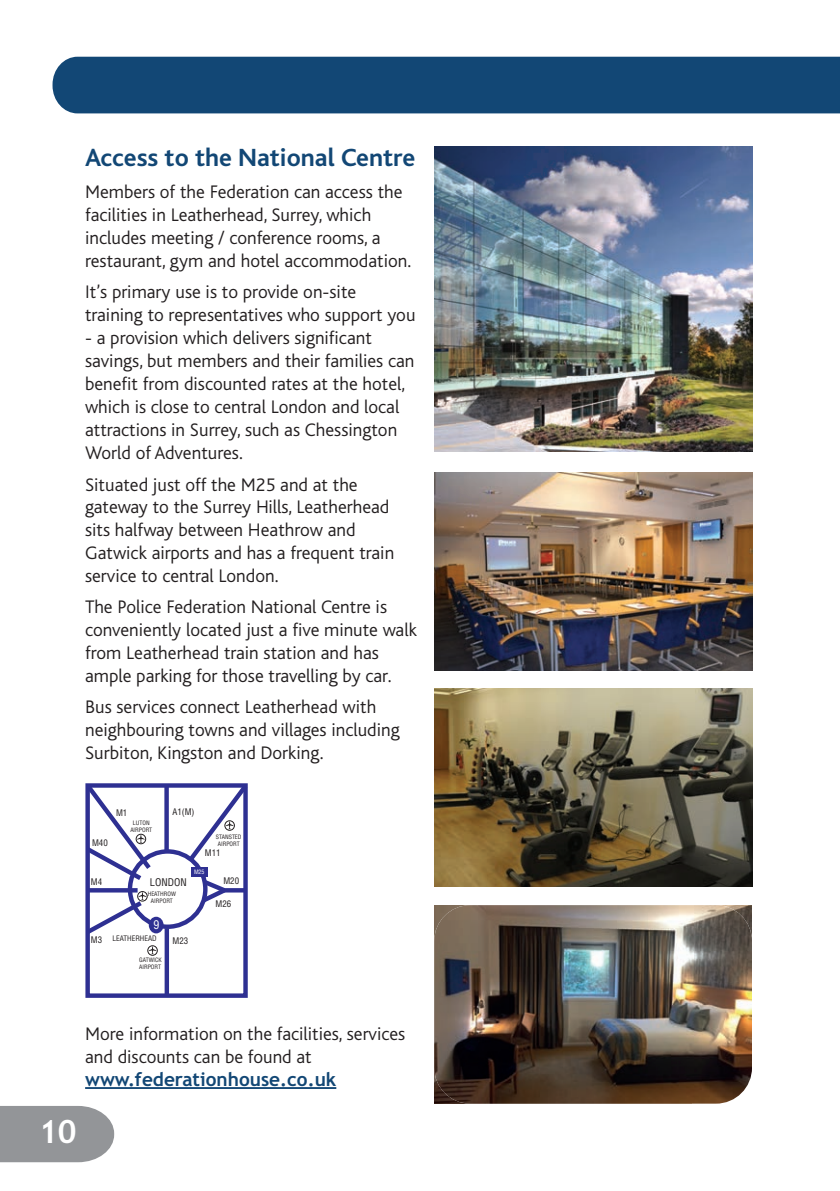
<style>
.page{position:relative;width:840px;height:1191px;background:#fff}
.page>*{position:absolute;margin:0;border:0;box-sizing:border-box;transform-origin:0 0}
.t1{font:700 32px "Trebuchet MS";color:#fff}
.t2{font:700 26px "Bliss";color:#124775}
.t3{font:300 19px/22.8px "Bliss";color:#231f20}
.t4{font:700 19px "Trebuchet MS";color:#124775}
.t5{font:condensed 11.8px "Helvetica";color:#fff}
.t6{font:condensed 10.4px "Helvetica";color:#231f20}
.t7{font:condensed 8.8px "Helvetica";color:#231f20}
.t8{font:condensed 7.4px "Helvetica";color:#231f20}
.t9{font:condensed 6px/7px "Helvetica";color:#231f20;text-align:center}
.t10{font:condensed 6px "Helvetica";color:#fff}
</style>
<div class="page">
<svg style="left:839px;top:57px;width:1px;height:56px"></svg>
<hr style="left:85px;top:1087px;width:251px;height:2px;background:#124775">
<div style="left:52px;top:57px;width:787px;height:56px;background:#124775"></div>
<div style="left:0;top:1106px;width:114px;height:56px;background:#939598"></div>
<img style="left:434px;top:472px;width:317px;height:198px">
<img style="left:434px;top:146px;width:317px;height:305px">
<img style="left:434px;top:688px;width:317px;height:199px">
<svg style="left:85px;top:783px;width:163px;height:215px"></svg>
<div style="left:224px;top:820px;width:10px;height:10px;border:1px solid #231f20;border-radius:50%"></div>
<img style="left:434px;top:905px;width:317px;height:198px;border-radius:36px">
<h2 class="t2" style="left:85px;top:149px;width:331px">Access to the National Centre</h2>
<p class="t3" style="left:85px;top:182px;width:327px">Members of the Federation can access the facilities in Leatherhead, Surrey, which includes meeting / conference rooms, a restaurant, gym and hotel accommodation.</p>
<p class="t3" style="left:85px;top:282px;width:332px">It’s primary use is to provide on-site training to representatives who support you</p>
<p class="t3" style="left:85px;top:328px;width:331px">- a provision which delivers significant savings, but members and their families can benefit from discounted rates at the hotel, which is close to central London and local attractions in Surrey, such as Chessington World of Adventures.</p>
<p class="t3" style="left:85px;top:475px;width:310px">Situated just off the M25 and at the gateway to the Surrey Hills, Leatherhead sits halfway between Heathrow and Gatwick airports and has a frequent train service to central London.</p>
<p class="t3" style="left:85px;top:597px;width:333px">The Police Federation National Centre is conveniently located just a five minute walk from Leatherhead train station and has ample parking for those travelling by car.</p>
<p class="t3" style="left:85px;top:697px;width:316px">Bus services connect Leatherhead with neighbouring towns and villages including<br>Surbiton, Kingston and Dorking.</p>
<p class="t7" style="left:92px;top:839px;width:17px">M40</p>
<p class="t7" style="left:91px;top:878px;width:13px">M4</p>
<p class="t7" style="left:116px;top:809px;width:13px">M1</p>
<p class="t9" style="left:130px;top:819px;width:23px">LUTON<br>AIRPORT</p>
<p class="t7" style="left:172px;top:809px;width:24px">A1(M)</p>
<p class="t9" style="left:216px;top:833px;width:27px">STANSTED<br>AIRPORT</p>
<p class="t7" style="left:205px;top:849px;width:17px">M11</p>
<p class="t10" style="left:194px;top:869px;width:12px">M25</p>
<p class="t6" style="left:150px;top:878px;width:38px">LONDON</p>
<p class="t9" style="left:148px;top:890px;width:30px">HEATHROW<br>AIRPORT</p>
<p class="t5" style="left:153px;top:920px;width:7px">9</p>
<p class="t7" style="left:223px;top:877px;width:17px">M20</p>
<p class="t7" style="left:215px;top:900px;width:17px">M26</p>
<p class="t8" style="left:112px;top:935px;width:46px">LEATHERHEAD</p>
<p class="t9" style="left:139px;top:957px;width:24px;text-align:left">GATWICK<br>AIRPORT</p>
<p class="t7" style="left:91px;top:936px;width:13px">M3</p>
<p class="t7" style="left:172px;top:937px;width:17px">M23</p>
<p class="t3" style="left:85px;top:1024px;width:321px">More information on the facilities, services and discounts can be found at</p>
<p class="t4" style="left:85px;top:1067px;width:252px">www.federationhouse.co.uk</p>
<h1 class="t1" style="left:39px;top:1112px;width:39px">10</h1>
</div>
